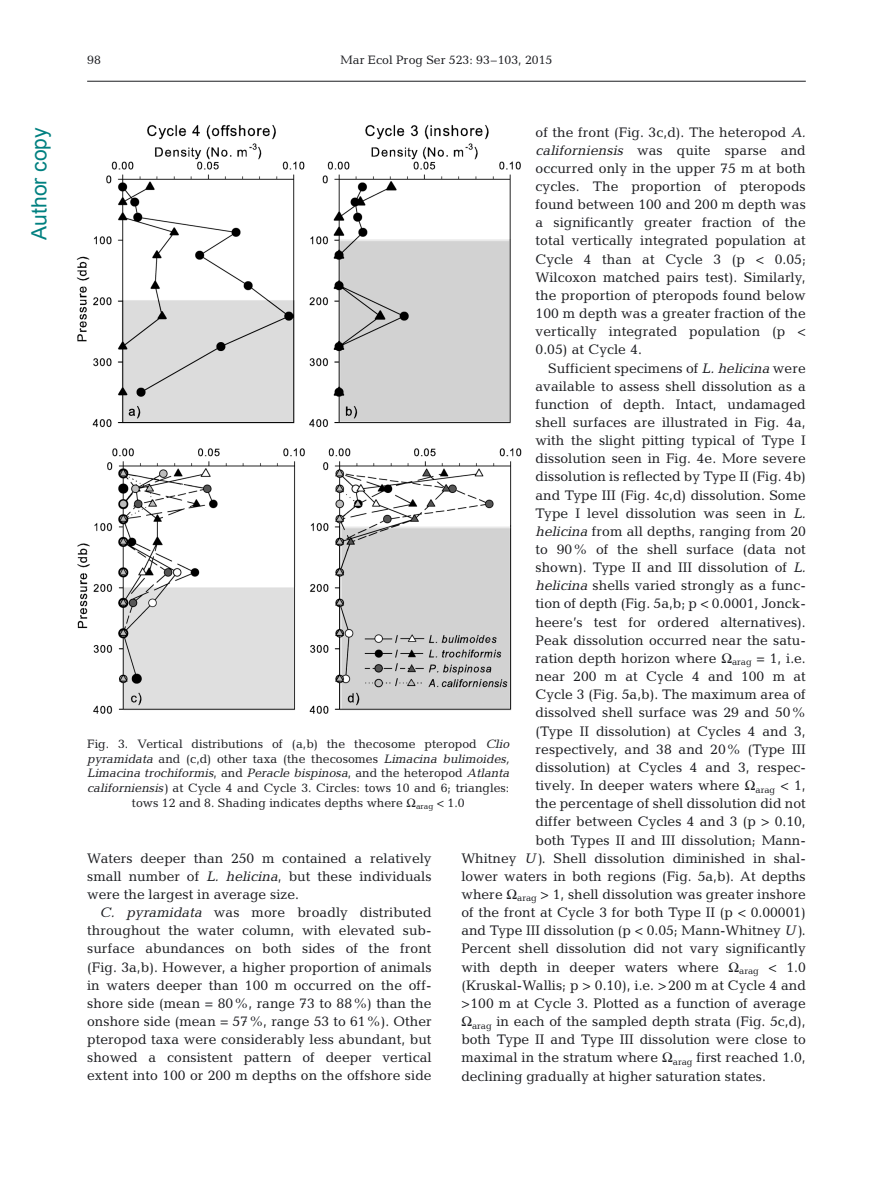
<style>
.page{position:relative;width:893px;height:1178px;background:#fff}
.page>*{position:absolute;margin:0;border:0;box-sizing:border-box;transform-origin:0 0}
.t1{font:21px "Arial";color:#008080}
.t2{font:13.95px/18.1px "Candida";color:#1b1c20;text-align:justify}
.t3{font:12.3px/14.7px "Candida";color:#1b1c20}
.t4{font:12.3px "Oblique Straight Plain";color:#1b1c20}
.t5{font:9.3px "Candida";color:#1b1c20}
.s1{font-family:"Oblique Straight Plain"}
.s2{font-family:"Candida"}
</style>
<div class="page">
<hr style="left:87px;top:81px;width:719px;height:1px;background:#1b1c20">
<img style="left:76px;top:125px;width:446px;height:589px">
<h1 class="t1" style="left:25px;top:240px;width:114px;rotate:-90deg">Author copy</h1>
<p class="t3" style="left:87px;top:53px;width:15px">98</p>
<p class="t3" style="left:341px;top:53px;width:213px">Mar Ecol Prog Ser 523: 93–103, 2015</p>
<p class="t2" style="left:536px;top:124px;width:272px">of the front (Fig. 3c,d). The heteropod <span class="s1">A. californiensis</span> was quite sparse and occurred only in the upper 75 m at both cycles. The proportion of pteropods found between 100 and 200 m depth was a significantly greater fraction of the total vertically integrated population at Cycle 4 than at Cycle 3 (p &lt; 0.05; Wilcoxon matched pairs test). Similarly, the proportion of pteropods found below 100 m depth was a greater fraction of the vertically integrated population (p &lt; 0.05) at Cycle 4.</p>
<p class="t2" style="left:548px;top:360px;width:259px">Sufficient specimens of <span class="s1">L. helicina</span> were</p>
<p class="t2" style="left:536px;top:378px;width:272px">available to assess shell dissolution as a</p>
<p class="t2" style="left:536px;top:396px;width:272px">function of depth. Intact, undamaged</p>
<p class="t2" style="left:536px;top:415px;width:272px">shell surfaces are illustrated in Fig. 4a,</p>
<p class="t2" style="left:536px;top:433px;width:272px">with the slight pitting typical of Type I</p>
<p class="t2" style="left:536px;top:451px;width:272px">dissolution seen in Fig. 4e. More severe</p>
<p class="t2" style="left:536px;top:469px;width:272px">dissolution is reflected by Type II (Fig. 4b)</p>
<p class="t2" style="left:536px;top:487px;width:272px">and Type III (Fig. 4c,d) dissolution. Some</p>
<p class="t2" style="left:536px;top:505px;width:272px">Type I level dissolution was seen in <span class="s1">L.</span></p>
<p class="t2" style="left:536px;top:523px;width:272px"><span class="s1">heli cina</span> from all depths, ranging from 20</p>
<p class="t2" style="left:536px;top:542px;width:272px">to 90% of the shell surface (data not</p>
<p class="t2" style="left:536px;top:560px;width:272px">shown). Type II and III dissolution of <span class="s1">L.</span></p>
<p class="t2" style="left:536px;top:578px;width:272px"><span class="s1">helicina</span> shells varied strongly as a func-</p>
<p class="t2" style="left:536px;top:596px;width:272px">tion of depth (Fig. 5a,b; p &lt; 0.0001, Jonck-</p>
<p class="t2" style="left:536px;top:614px;width:272px">heere’s test for ordered alternatives).</p>
<p class="t2" style="left:536px;top:632px;width:272px">Peak dissolution occurred near the satu-</p>
<p class="t2" style="left:536px;top:650px;width:272px">ration depth horizon where <sub>arag</sub> = 1, i.e.</p>
<p class="t2" style="left:536px;top:669px;width:272px">near 200 m at Cycle 4 and 100 m at</p>
<p class="t2" style="left:536px;top:687px;width:272px">Cycle 3 (Fig. 5a,b). The maximum area of</p>
<p class="t2" style="left:536px;top:705px;width:272px">dissolved shell surface was 29 and 50%</p>
<p class="t2" style="left:536px;top:723px;width:272px">(Type II dissolution) at Cycles 4 and 3,</p>
<p class="t2" style="left:536px;top:741px;width:272px">respectively, and 38 and 20% (Type III</p>
<p class="t2" style="left:536px;top:759px;width:272px">dissolution) at Cycles 4 and 3, respec-</p>
<p class="t2" style="left:536px;top:778px;width:272px">tively. In deeper waters where <sub>arag</sub> &lt; 1,</p>
<p class="t2" style="left:536px;top:796px;width:272px">the percentage of shell dissolution did not</p>
<p class="t2" style="left:536px;top:814px;width:272px">differ between Cycles 4 and 3 (p &gt; 0.10,</p>
<p class="t2" style="left:536px;top:832px;width:272px">both Types II and III dissolution; Mann-</p>
<p class="t2" style="left:461px;top:850px;width:346px">Whitney <span class="s1">U)</span>. Shell dissolution diminished in shal-</p>
<p class="t2" style="left:461px;top:868px;width:346px">lower waters in both regions (Fig. 5a,b). At depths</p>
<p class="t2" style="left:461px;top:886px;width:346px">where <sub>arag</sub> &gt; 1, shell dissolution was greater inshore</p>
<p class="t2" style="left:461px;top:905px;width:346px">of the front at Cycle 3 for both Type II (p &lt; 0.00001)</p>
<p class="t2" style="left:461px;top:923px;width:346px">and Type III dissolution (p &lt; 0.05; Mann-Whitney <span class="s1">U)</span>.</p>
<p class="t2" style="left:461px;top:941px;width:346px">Percent shell dissolution did not vary significantly</p>
<p class="t2" style="left:461px;top:959px;width:259px">with depth in deeper waters where</p>
<p class="t5" style="left:739px;top:968px;width:68px">arag <sup>&lt;</sup> <sup>1.0</sup></p>
<p class="t2" style="left:461px;top:977px;width:346px">(Kruskal-Wallis; p &gt; 0.10), i.e. &gt;200 m at Cycle 4 and</p>
<p class="t2" style="left:461px;top:995px;width:346px">&gt;100 m at Cycle 3. Plotted as a function of average</p>
<p class="t2" style="left:472px;top:1014px;width:335px"><sub>arag</sub> in each of the sampled depth strata (Fig. 5c,d),</p>
<p class="t2" style="left:461px;top:1032px;width:346px">both Type II and Type III dissolution were close to</p>
<p class="t2" style="left:461px;top:1050px;width:346px">maximal in the stratum where <sub>arag</sub> first reached 1.0,</p>
<p class="t2" style="left:461px;top:1068px;width:306px">declining gradually at higher saturation states.</p>
<p class="t3" style="left:87px;top:737px;width:424px">Fig. 3. Vertical distributions of (a,b) the thecosome pteropod <span class="s1">Clio pyramidata</span> and (c,d) other taxa (the thecosomes <span class="s1">Limacina bulimoides,</span></p>
<p class="t4" style="left:87px;top:769px;width:424px">Limacina trochiformis<span class="s2">, and</span> Peracle bispinosa<span class="s2">, and the heteropod</span> Atlanta</p>
<p class="t3" style="left:87px;top:782px;width:424px;text-align:center"><span class="s1">californiensis)</span> at Cycle 4 and Cycle 3. Circles: tows 10 and 6; triangles: tows 12 and 8. Shading indicates depths where <sub>arag</sub> &lt; 1.0</p>
<p class="t2" style="left:87px;top:850px;width:346px">Waters deeper than 250 m contained a relatively small number of <span class="s1">L. helicina</span>, but these individuals were the largest in average size.</p>
<p class="t2" style="left:87px;top:905px;width:346px;text-indent:13px"><span class="s1">C. pyramidata</span> was more broadly distributed throughout the water column, with elevated sub - surface abundances on both sides of the front (Fig. 3a,b). However, a higher proportion of animals in waters deeper than 100 m occurred on the off&shy;shore side (mean = 80%, range 73 to 88%) than the onshore side (mean = 57%, range 53 to 61%). Other pteropod taxa were considerably less abundant, but showed a consistent pattern of deeper vertical extent into 100 or 200 m depths on the offshore side</p>
</div>
